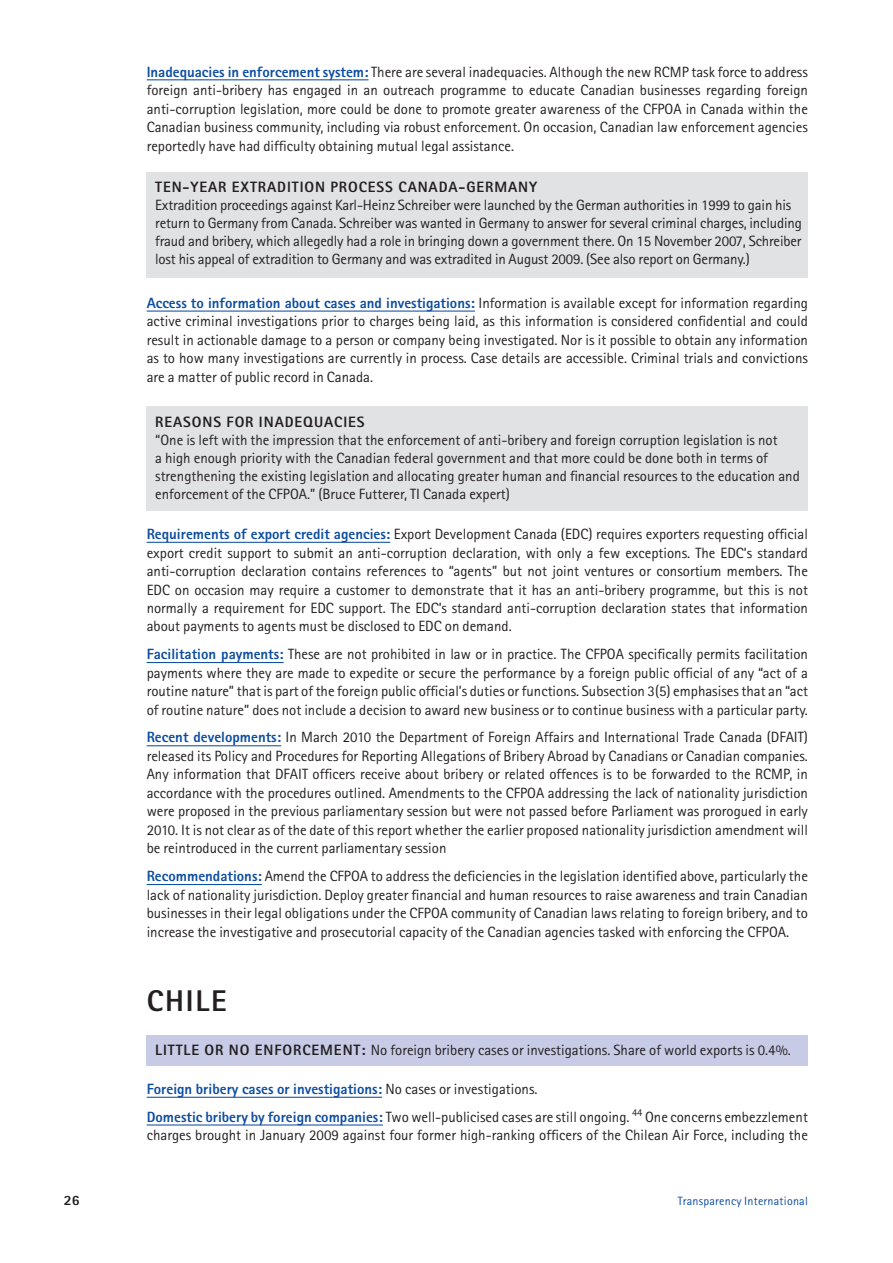
<style>
.page{position:relative;width:893px;height:1263px;background:#fff}
.page>*{position:absolute;margin:0;border:0;box-sizing:border-box;transform-origin:0 0}
.t1{font:800 30px "Rotis Sans Serif";letter-spacing:.06em;color:#231f20}
.t2{font:800 15px "Rotis Sans Serif";letter-spacing:.06em;color:#231f20}
.t3{font:14.85px/18.5px "Rotis Sans Serif";color:#231f20;text-align:justify}
.t4{font:800 14.25px "Rotis Sans Serif";color:#231f20}
.t5{font:12px "Rotis Sans Serif";letter-spacing:.02em;color:#0d4da1}
.s1{font-weight:800;color:#0d4da1}
.s2{font-weight:800;font-size:15px}
</style>
<div class="page">
<hr style="left:147px;top:79px;width:222px;height:1px;background:#0d4da1">
<hr style="left:147px;top:311px;width:328px;height:1px;background:#0d4da1">
<hr style="left:147px;top:542px;width:243px;height:1px;background:#0d4da1">
<hr style="left:147px;top:662px;width:137px;height:1px;background:#0d4da1">
<hr style="left:147px;top:745px;width:134px;height:1px;background:#0d4da1">
<hr style="left:147px;top:884px;width:115px;height:1px;background:#0d4da1">
<hr style="left:147px;top:1097px;width:235px;height:1px;background:#0d4da1">
<hr style="left:147px;top:1124px;width:236px;height:1px;background:#0d4da1">
<div style="left:147px;top:172px;width:661px;height:106px;background:#e1e2e4"></div>
<div style="left:147px;top:406px;width:661px;height:105px;background:#e1e2e4"></div>
<div style="left:147px;top:1035px;width:661px;height:31px;background:#c7cbe6"></div>
<p class="t3" style="left:147px;top:64px;width:663px"><span class="s1">Inadequacies in enforcement system:</span> There are several inadequacies. Although the new RCMP task force to address foreign anti-bribery has engaged in an outreach programme to educate Canadian businesses regarding foreign anti-corruption legislation, more could be done to promote greater awareness of the CFPOA in Canada within the Canadian business community, including via robust enforcement. On occasion, Canadian law enforcement agencies reportedly have had difficulty obtaining mutual legal assistance.</p>
<p class="t2" style="left:155px;top:182px;width:383px">TEN-YEAR EXTRADITION PROCESS CANADA-GERMANY</p>
<p class="t3" style="left:155px;top:197px;width:648px;line-height:18px;text-align:left">Extradition proceedings against Karl-Heinz Schreiber were launched by the German authorities in 1999 to gain his return to Germany from Canada. Schreiber was wanted in Germany to answer for several criminal charges, including fraud and bribery, which allegedly had a role in bringing down a government there. On 15 November 2007, Schreiber lost his appeal of extradition to Germany and was extradited in August 2009. (See also report on Germany.)</p>
<p class="t3" style="left:147px;top:295px;width:663px"><span class="s1">Access to information about cases and investigations:</span> Information is available except for information regarding active criminal investigations prior to charges being laid, as this information is considered confidential and could result in actionable damage to a person or company being investigated. Nor is it possible to obtain any information as to how many investigations are currently in process. Case details are accessible. Criminal trials and convictions are a matter of public record in Canada.</p>
<p class="t2" style="left:155px;top:416px;width:211px">REASONS FOR INADEQUACIES</p>
<p class="t3" style="left:155px;top:432px;width:646px;line-height:18px;text-align:left">“One is left with the impression that the enforcement of anti-bribery and foreign corruption legislation is not<br>a high enough priority with the Canadian federal government and that more could be done both in terms of strengthening the existing legislation and allocating greater human and financial resources to the education and enforcement of the CFPOA.” (Bruce Futterer, TI Canada expert)</p>
<p class="t3" style="left:147px;top:526px;width:663px"><span class="s1">Requirements of export credit agencies:</span> Export Development Canada (EDC) requires exporters requesting official export credit support to submit an anti-corruption declaration, with only a few exceptions. The EDC’s standard anti-corruption declaration contains references to “agents” but not joint ventures or consortium members. The EDC on occasion may require a customer to demonstrate that it has an anti-bribery programme, but this is not normally a requirement for EDC support. The EDC’s standard anti-corruption declaration states that information about payments to agents must be disclosed to EDC on demand.</p>
<p class="t3" style="left:147px;top:646px;width:663px"><span class="s1">Facilitation payments:</span> These are not prohibited in law or in practice. The CFPOA specifically permits facilitation payments where they are made to expedite or secure the performance by a foreign public official of any “act of a routine nature” that is part of the foreign public official’s duties or functions. Subsection 3(5) emphasises that an “act of routine nature” does not include a decision to award new business or to continue business with a particular party.</p>
<p class="t3" style="left:147px;top:730px;width:663px"><span class="s1">Recent developments:</span> In March 2010 the Department of Foreign Affairs and International Trade Canada (DFAIT) released its Policy and Procedures for Reporting Allegations of Bribery Abroad by Canadians or Canadian companies.<br>Any information that DFAIT officers receive about bribery or related offences is to be forwarded to the RCMP, in accordance with the procedures outlined. Amendments to the CFPOA addressing the lack of nationality jurisdiction were proposed in the previous parliamentary session but were not passed before Parliament was prorogued in early 2010. It is not clear as of the date of this report whether the earlier proposed nationality jurisdiction amendment will be reintroduced in the current parliamentary session</p>
<p class="t3" style="left:147px;top:868px;width:663px"><span class="s1">Recommendations:</span> Amend the CFPOA to address the deficiencies in the legislation identified above, particularly the lack of nationality jurisdiction. Deploy greater financial and human resources to raise awareness and train Canadian businesses in their legal obligations under the CFPOA community of Canadian laws relating to foreign bribery, and to increase the investigative and prosecutorial capacity of the Canadian agencies tasked with enforcing the CFPOA.</p>
<h1 class="t1" style="left:147px;top:990px;width:82px">CHILE</h1>
<p class="t3" style="left:155px;top:1043px;width:637px"><span class="s2">LITTLE OR NO ENFORCEMENT:</span> No foreign bribery cases or investigations. Share of world exports is 0.4%.</p>
<p class="t3" style="left:147px;top:1076px;width:663px;line-height:27.8px"><span class="s1">Foreign bribery cases or investigations:</span> No cases or investigations.<br><span class="s1">Domestic bribery by foreign companies:</span> Two well-publicised cases are still ongoing. <sup>44</sup> One concerns embezzlement</p>
<p class="t3" style="left:147px;top:1127px;width:663px">charges brought in January 2009 against four former high-ranking officers of the Chilean Air Force, including the</p>
<p class="t4" style="left:64px;top:1195px;width:17px">26</p>
<p class="t5" style="left:678px;top:1197px;width:132px">Transparency International</p>
</div>
